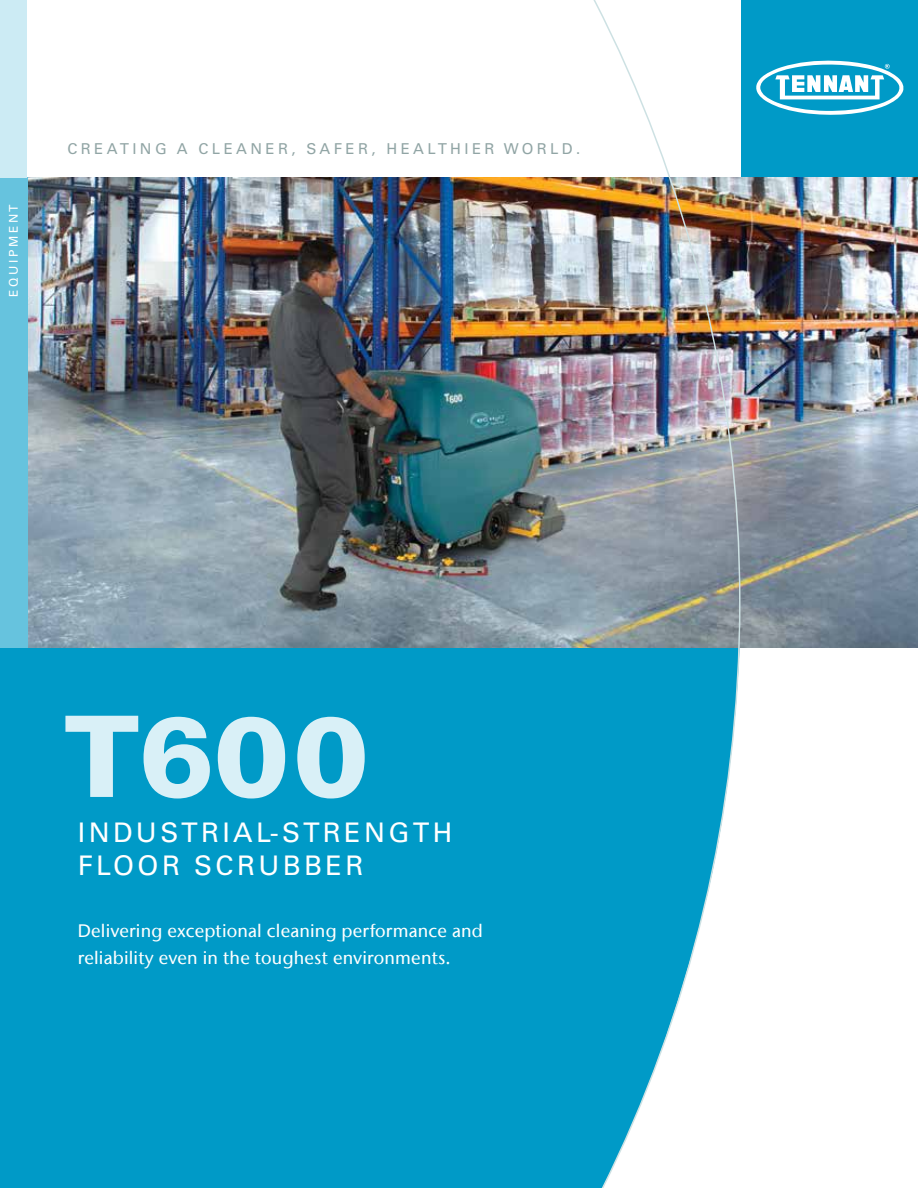
<style>
.page{position:relative;width:918px;height:1188px;background:#fff}
.page>*{position:absolute;margin:0;border:0;box-sizing:border-box;transform-origin:0 0}
.t1{font:900 112.5px "Univers LT Std";color:#d9f0f7}
.t2{font:27px/33px "Univers LT Std";letter-spacing:.125em;color:#fff}
.t3{font:500 18px/27px "Stone Sans IIITC Com";letter-spacing:.01em;color:#fff}
.t4{font:15px "Univers LT Std";letter-spacing:.225em;color:#91a5a5}
.t5{font:12px "Univers LT Std";letter-spacing:.225em;color:#fff}
</style>
<div class="page">
<div style="left:741px;top:0;width:177px;height:177px;background:#009ac7"></div>
<svg style="left:756px;top:60px;width:148px;height:55px"></svg>
<img style="left:27px;top:177px;width:891px;height:471px">
<div style="left:0;top:648px;width:918px;height:540px;background:#009ac7"></div>
<div style="left:741px;top:648px;width:177px;height:540px;background:#fff"></div>
<div style="left:0;top:177px;width:27px;height:471px;background:#66c3de"></div>
<div style="left:0;top:0;width:27px;height:177px;background:#ccebf4"></div>
<img style="left:592px;top:0;width:149px;height:1188px">
<p class="t5" style="left:6px;top:297px;width:95px;rotate:-90deg">EQUIPMENT</p>
<p class="t4" style="left:68px;top:139px;width:514px">CREATING A CLEANER, SAFER, HEALTHIER WORLD.</p>
<h1 class="t1" style="left:64px;top:686px;width:306px">T600</h1>
<h2 class="t2" style="left:78px;top:816px;width:376px">INDUSTRIAL-STRENGTH<br>FLOOR SCRUBBER</h2>
<p class="t3" style="left:78px;top:917px;width:407px">Delivering exceptional cleaning performance and reliability even in the toughest environments.</p>
</div>
